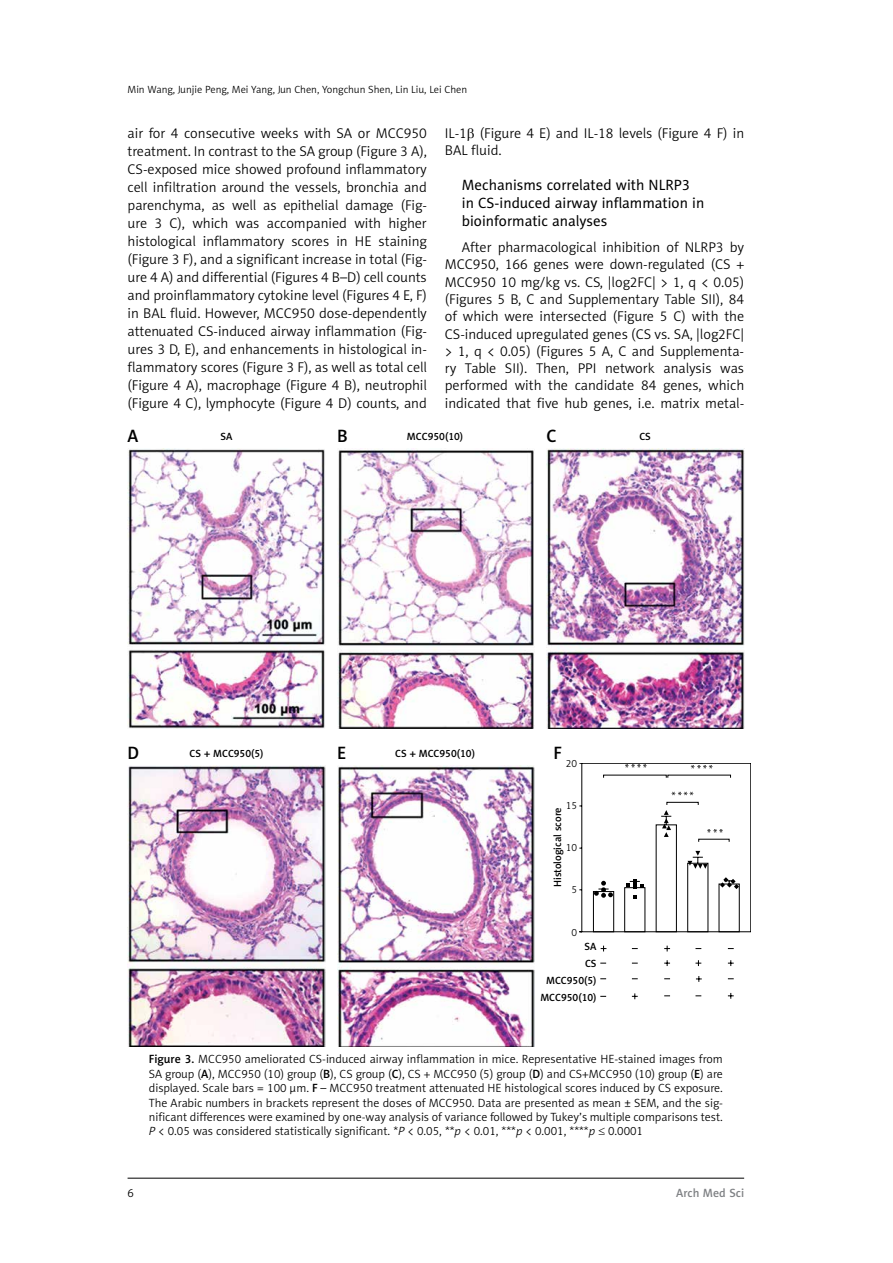
<style>
.page{position:relative;width:893px;height:1263px;background:#fff}
.page>*{position:absolute;margin:0;border:0;box-sizing:border-box;transform-origin:0 0}
.t1{font:18px "Naomi Sans EFN Medium";color:#000}
.t2{font:15px/18px "Naomi Sans EFN";color:#000}
.t3{font:14.25px/18px "Naomi Sans EFN Light";color:#000;text-align:justify}
.t4{font:12px/14.4px "Naomi Sans EFN Light";color:#000;text-align:justify}
.t5{font:12px "Naomi Sans EFN Medium";color:#808285}
.t6{font:10.5px/17px "Naomi Sans EFN Medium";color:#000;text-align:right}
.t7{font:10.5px "Naomi Sans EFN Light";color:#000}
.s1{font-family:"Naomi Sans EFN Medium"}
.s2{font-style:italic}
</style>
<div class="page">
<hr style="left:128px;top:1178px;width:616px;height:1px;background:#000">
<img style="left:128px;top:448px;width:197px;height:281px">
<img style="left:128px;top:766px;width:197px;height:280px">
<img style="left:337px;top:448px;width:197px;height:281px">
<img style="left:337px;top:766px;width:198px;height:280px">
<img style="left:547px;top:448px;width:197px;height:281px">
<svg style="left:579px;top:763px;width:172px;height:169px"></svg>
<svg style="left:632px;top:993px;width:6px;height:6px"></svg>
<svg style="left:601px;top:946px;width:5px;height:5px"></svg>
<svg style="left:664px;top:946px;width:6px;height:5px"></svg>
<svg style="left:664px;top:960px;width:6px;height:6px"></svg>
<svg style="left:695px;top:960px;width:6px;height:6px"></svg>
<svg style="left:728px;top:960px;width:6px;height:6px"></svg>
<svg style="left:728px;top:993px;width:6px;height:6px"></svg>
<svg style="left:696px;top:976px;width:6px;height:6px"></svg>
<p class="t7" style="left:128px;top:83px;width:341px">Min Wang, Junjie Peng, Mei Yang, Jun Chen, Yongchun Shen, Lin Liu, Lei Chen</p>
<p class="t3" style="left:128px;top:124px;width:301px">air for 4 consecutive weeks with SA or MCC950 treatment. In contrast to the SA group (Figure 3 A), CS-exposed mice showed profound inflammatory cell infiltration around the vessels, bronchia and parenchyma, as well as epithelial damage (Fig&shy;ure 3 C), which was accompanied with higher histological inflammatory scores in HE staining (Figure 3 F), and a significant increase in total (Fig&shy;ure 4 A) and differential (Figures 4 B–D) cell counts and proinflammatory cytokine level (Figures 4 E, F) in BAL fluid. However, MCC950 dose-dependently attenuated CS-induced airway inflammation (Fig&shy;ures 3 D, E), and enhancements in histological in&shy;flammatory scores (Figure 3 F), as well as total cell (Figure 4 A), macrophage (Figure 4 B), neutrophil (Figure 4 C), lymphocyte (Figure 4 D) counts, and</p>
<p class="t3" style="left:445px;top:124px;width:301px;line-height:17.2px">IL-1 (Figure 4 E) and IL-18 levels (Figure 4 F) in<br>BAL fluid.</p>
<p class="t2" style="left:462px;top:176px;width:244px">Mechanisms correlated with NLRP3 in CS-induced airway inflammation in bioinformatic analyses</p>
<p class="t3" style="left:445px;top:239px;width:301px;line-height:17.2px;text-indent:17px">After pharmacological inhibition of NLRP3 by MCC950, 166 genes were down-regulated (CS + MCC950 10 mg/kg vs. CS, |log2FC| &gt; 1, q &lt; 0.05) (Figures 5 B, C and Supplementary Table SII), 84 of which were intersected (Figure 5 C) with the CS-induced upregulated genes (CS vs. SA, |log2FC| &gt; 1, q &lt; 0.05) (Figures 5 A, C and Supplementa&shy;ry Table SII). Then, PPI network analysis was performed with the candidate 84 genes, which indicated that five hub genes, i.e. matrix metal-</p>
<p class="t1" style="left:128px;top:425px;width:12px">A</p>
<p class="t1" style="left:547px;top:425px;width:12px">C</p>
<p class="t1" style="left:337px;top:425px;width:12px">B</p>
<p class="t6" style="left:221px;top:428px;width:13px">SA</p>
<p class="t6" style="left:407px;top:428px;width:58px">MCC950(10)</p>
<p class="t6" style="left:639px;top:428px;width:13px">CS</p>
<p class="t1" style="left:128px;top:742px;width:13px">D</p>
<p class="t1" style="left:337px;top:742px;width:11px">E</p>
<p class="t6" style="left:189px;top:745px;width:76px">CS + MCC950(5)</p>
<p class="t6" style="left:395px;top:745px;width:81px">CS + MCC950(10)</p>
<p class="t1" style="left:553px;top:742px;width:10px">F</p>
<p class="t7" style="left:566px;top:757px;width:13px">20</p>
<p class="t7" style="left:566px;top:799px;width:13px">15</p>
<p class="t7" style="left:566px;top:841px;width:13px">10</p>
<p class="t7" style="left:572px;top:884px;width:7px">5</p>
<p class="t7" style="left:572px;top:926px;width:7px">0</p>
<p class="t6" style="left:549px;top:887px;width:81px;rotate:-90deg">Histological score</p>
<p class="t6" style="left:540px;top:938px;width:58px">SA<br>CS<br>MCC950(5)<br>MCC950(10)</p>
<p class="t4" style="left:149px;top:1052px;width:576px"><span class="s1">Figure 3.</span> MCC950 ameliorated CS-induced airway inflammation in mice. Representative HE-stained images from SA group (<span class="s1">A</span>), MCC950 (10) group (<span class="s1">B</span>), CS group (<span class="s1">C</span>), CS + MCC950 (5) group (<span class="s1">D</span>) and CS+MCC950 (10) group (<span class="s1">E</span>) are displayed. Scale bars = 100 μm. <span class="s1">F</span> – MCC950 treatment attenuated HE histological scores induced by CS exposure.<br>The Arabic numbers in brackets represent the doses of MCC950. Data are presented as mean ± SEM, and the sig&shy;nificant differences were examined by one-way analysis of variance followed by Tukey’s multiple comparisons test.<br><span class="s2">P</span> &lt; 0.05 was considered statistically significant. *<span class="s2">P</span> &lt; 0.05, **<span class="s2">p</span> &lt; 0.01, ***<span class="s2">p</span> &lt; 0.001, ****<span class="s2">p</span> ≤ 0.0001</p>
<p class="t4" style="left:128px;top:1186px;width:8px">6</p>
<p class="t5" style="left:676px;top:1186px;width:69px">Arch Med Sci</p>
</div>
